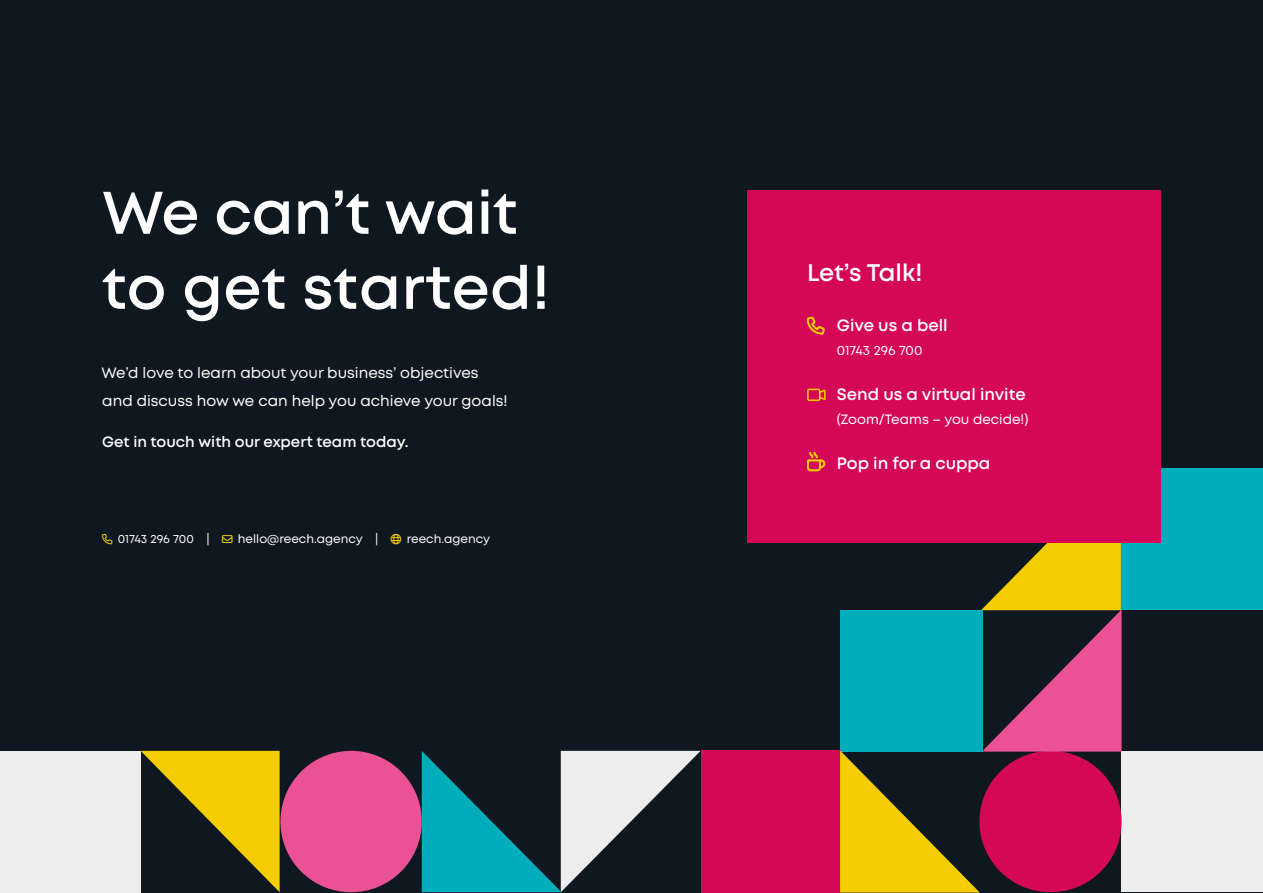
<style>
.page{position:relative;width:1263px;height:893px;background:#0f1820}
.page>*{position:absolute;margin:0;border:0;box-sizing:border-box;transform-origin:0 0}
.t1{font:600 60px/75px "Mont";color:#fff}
.t2{font:600 24px "Mont";letter-spacing:-.005em;color:#fff}
.t3{font:600 16.5px "Mont";color:#fff}
.t4{font:15px/28.5px "Mont";color:#fff}
.t5{font:600 15px "Mont";color:#fff}
.t6{font:13.5px "Mont";color:#fff}
.t7{font:12px "Mont";color:#fff}
.s1{color:#f3cd00}
</style>
<div class="page">
<div style="left:1121px;top:752px;width:142px;height:140px;background:#ededed"></div>
<div style="left:1121px;top:468px;width:142px;height:141px;background:#00adbb"></div>
<div style="left:0;top:751px;width:141px;height:141px;background:#ededed"></div>
<div style="left:701px;top:751px;width:139px;height:142px;background:#d50758"></div>
<svg style="left:840px;top:543px;width:283px;height:350px"></svg>
<svg style="left:141px;top:751px;width:560px;height:141px"></svg>
<div style="left:747px;top:190px;width:414px;height:353px;background:#d50758"></div>
<svg style="left:807px;top:317px;width:18px;height:17px"></svg>
<svg style="left:807px;top:389px;width:19px;height:12px"></svg>
<svg style="left:807px;top:452px;width:18px;height:19px"></svg>
<h1 class="t1" style="left:102px;top:176px;width:449px">We can’t wait to get started!</h1>
<p class="t4" style="left:101px;top:358px;width:408px">We’d love to learn about your business’ objectives and discuss how we can help you achieve your goals!</p>
<p class="t5" style="left:102px;top:432px;width:308px">Get in touch with our expert team today.</p>
<p class="t7" style="left:118px;top:531px;width:262px">01743 296 700 | <span class="s1">→</span> hello@reech.agency |</p>
<p class="t7" style="left:407px;top:531px;width:85px">reech.agency</p>
<h2 class="t2" style="left:807px;top:258px;width:117px">Let’s Talk!</h2>
<p class="t3" style="left:837px;top:315px;width:112px">Give us a bell</p>
<p class="t6" style="left:837px;top:342px;width:87px">01743 296 700</p>
<p class="t3" style="left:837px;top:384px;width:190px">Send us a virtual invite</p>
<p class="t6" style="left:837px;top:411px;width:193px">(Zoom/Teams – you decide!)</p>
<p class="t3" style="left:837px;top:453px;width:155px">Pop in for a cuppa</p>
</div>
